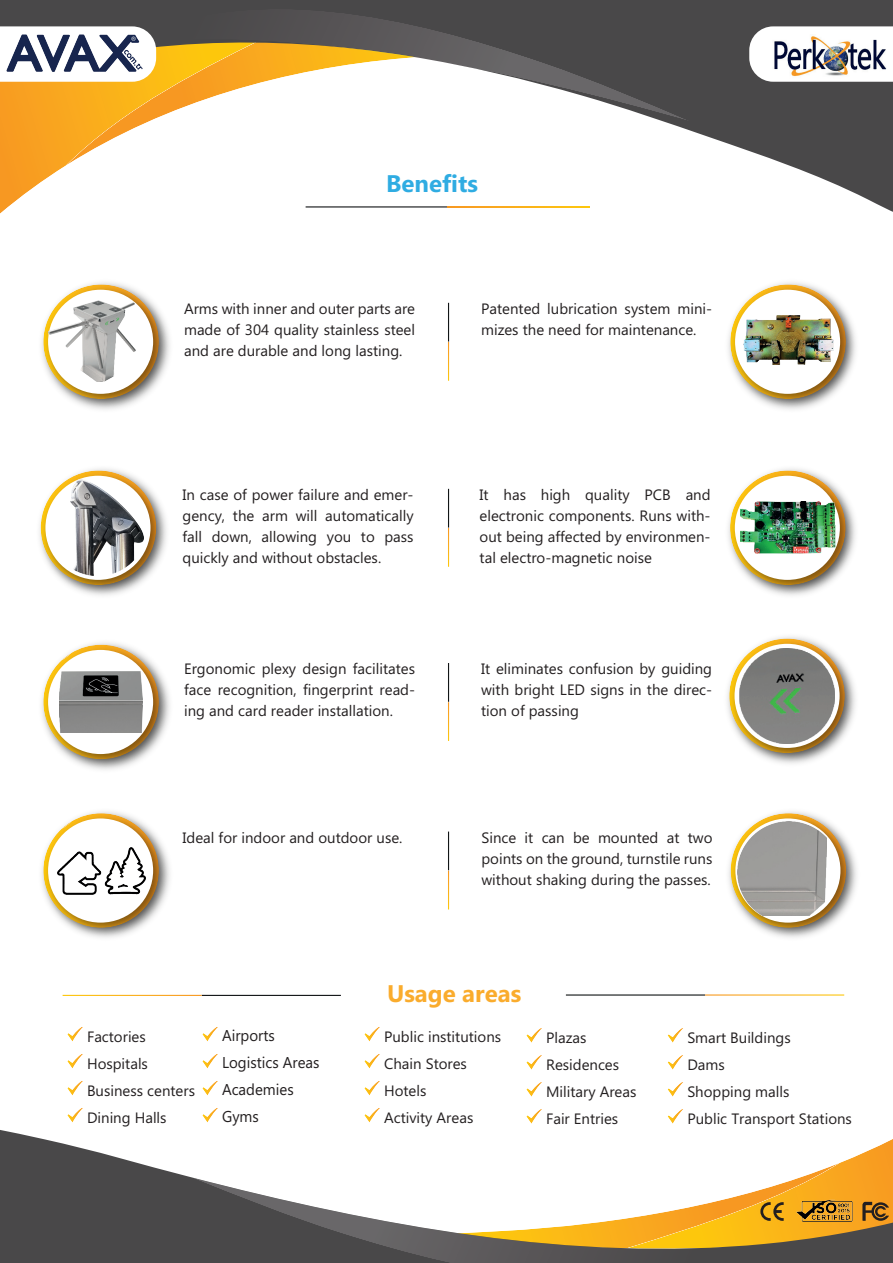
<style>
.page{position:relative;width:893px;height:1263px;background:#fff}
.page>*{position:absolute;margin:0;border:0;box-sizing:border-box;transform-origin:0 0}
.t1{font:700 24px "Microsoft Phags Pa";color:#faac2d}
.t2{font:700 24px "Microsoft Phags Pa";color:#2face2}
.t3{font:15.75px "Microsoft Phags Pa";color:#231f20;scale:.96 1}
.t4{font:15px/21px "Microsoft Phags Pa";color:#231f20;text-align:justify}
</style>
<div class="page">
<svg style="left:67px;top:1027px;width:16px;height:14px"></svg>
<hr style="left:202px;top:995px;width:139px;height:1px;background:#121516">
<hr style="left:566px;top:994px;width:139px;height:1px;background:#121516">
<svg style="left:0;top:0;width:893px;height:214px"></svg>
<svg style="left:120px;top:9px;width:573px;height:113px"></svg>
<svg style="left:0;top:1130px;width:893px;height:133px;fill:#494849"></svg>
<svg style="left:189px;top:1177px;width:575px;height:86px;fill:#514e50"></svg>
<svg style="left:749px;top:26px;width:144px;height:56px"></svg>
<img style="left:772px;top:35px;width:114px;height:43px">
<svg style="left:421px;top:1139px;width:472px;height:111px"></svg>
<img style="left:795px;top:1200px;width:58px;height:22px">
<img style="left:52px;top:282px;width:118px;height:128px">
<div style="left:48px;top:290px;width:105px;height:104px;background:#fff;border-radius:50%"></div>
<img style="left:728px;top:282px;width:128px;height:128px">
<div style="left:735px;top:290px;width:105px;height:104px;background:#fff;border-radius:50%"></div>
<img style="left:743px;top:315px;width:90px;height:50px">
<img style="left:39px;top:468px;width:128px;height:128px">
<div style="left:45px;top:476px;width:106px;height:104px;background:#fff;border-radius:50%"></div>
<img style="left:70px;top:480px;width:74px;height:95px">
<img style="left:728px;top:468px;width:128px;height:128px">
<div style="left:735px;top:476px;width:105px;height:104px;background:#fff;border-radius:50%"></div>
<img style="left:740px;top:502px;width:95px;height:51px">
<img style="left:41px;top:642px;width:129px;height:128px">
<div style="left:48px;top:650px;width:105px;height:104px;background:#fff;border-radius:50%"></div>
<img style="left:59px;top:671px;width:84px;height:62px">
<hr style="left:448px;top:489px;width:1px;height:39px;background:#121516">
<hr style="left:448px;top:303px;width:1px;height:39px;background:#121516">
<hr style="left:448px;top:663px;width:1px;height:39px;background:#121516">
<hr style="left:448px;top:831px;width:1px;height:39px;background:#121516">
<svg style="left:202px;top:1027px;width:16px;height:14px"></svg>
<svg style="left:364px;top:1027px;width:16px;height:14px"></svg>
<svg style="left:526px;top:1028px;width:16px;height:15px"></svg>
<svg style="left:668px;top:1028px;width:15px;height:15px"></svg>
<svg style="left:67px;top:1054px;width:16px;height:14px"></svg>
<svg style="left:202px;top:1054px;width:16px;height:14px"></svg>
<svg style="left:364px;top:1054px;width:16px;height:14px"></svg>
<svg style="left:526px;top:1055px;width:16px;height:15px"></svg>
<svg style="left:668px;top:1055px;width:15px;height:15px"></svg>
<svg style="left:67px;top:1081px;width:16px;height:14px"></svg>
<svg style="left:202px;top:1081px;width:16px;height:14px"></svg>
<svg style="left:364px;top:1081px;width:16px;height:14px"></svg>
<svg style="left:526px;top:1082px;width:16px;height:15px"></svg>
<svg style="left:668px;top:1082px;width:15px;height:15px"></svg>
<svg style="left:67px;top:1108px;width:16px;height:14px"></svg>
<svg style="left:202px;top:1108px;width:16px;height:14px"></svg>
<svg style="left:364px;top:1108px;width:16px;height:14px"></svg>
<svg style="left:526px;top:1109px;width:16px;height:15px"></svg>
<svg style="left:668px;top:1109px;width:15px;height:15px"></svg>
<img style="left:41px;top:811px;width:129px;height:127px">
<div style="left:48px;top:818px;width:105px;height:105px;background:#fff;border-radius:50%"></div>
<img style="left:728px;top:811px;width:129px;height:127px">
<div style="left:735px;top:818px;width:105px;height:105px;background:#fff;border-radius:50%"></div>
<img style="left:738px;top:821px;width:88px;height:95px">
<hr style="left:306px;top:206px;width:141px;height:1px;background:#121516">
<hr style="left:447px;top:206px;width:142px;height:2px;background:#fff">
<svg style="left:0;top:26px;width:156px;height:56px"></svg>
<img style="left:6px;top:34px;width:136px;height:42px">
<img style="left:727px;top:636px;width:129px;height:128px">
<svg style="left:734px;top:644px;width:106px;height:104px"></svg>
<img style="left:739px;top:648px;width:96px;height:95px">
<img style="left:41px;top:300px;width:108px;height:81px">
<img style="left:375px;top:96px;width:42px;height:42px">
<img style="left:57px;top:847px;width:88px;height:47px">
<h1 class="t2" style="left:386px;top:173px;width:93px">Benefits</h1>
<p class="t4" style="left:184px;top:299px;width:233px">Arms with inner and outer parts are made of 304 quality stainless steel and are durable and long lasting.</p>
<p class="t4" style="left:481px;top:299px;width:232px">Patented lubrication system mini&shy;mizes the need for maintenance.</p>
<p class="t4" style="left:183px;top:485px;width:233px">In case of power failure and emer&shy;gency, the arm will automatically fall down, allowing you to pass quickly and without obstacles.</p>
<p class="t4" style="left:184px;top:659px;width:232px">Ergonomic plexy design facilitates face recognition, fingerprint read&shy;ing and card reader installation.</p>
<p class="t4" style="left:183px;top:828px;width:221px">Ideal for indoor and outdoor use.</p>
<p class="t4" style="left:480px;top:485px;width:233px">It has high quality PCB and electronic components. Runs with&shy;out being affected by environmen&shy;tal electro-magnetic noise</p>
<p class="t4" style="left:481px;top:659px;width:233px">It eliminates confusion by guiding with bright LED signs in the direc&shy;tion of passing</p>
<p class="t4" style="left:481px;top:828px;width:233px">Since it can be mounted at two points on the ground, turnstile runs without shaking during the passes.</p>
<h1 class="t1" style="left:387px;top:983px;width:136px">Usage areas</h1>
<p class="t4" style="left:87px;top:1027px;width:60px">Factories</p>
<p class="t3" style="left:222px;top:1029px;width:56px">Airports</p>
<p class="t4" style="left:384px;top:1027px;width:119px">Public institutions</p>
<p class="t4" style="left:546px;top:1028px;width:42px">Plazas</p>
<p class="t4" style="left:687px;top:1028px;width:105px">Smart Buildings</p>
<p class="t4" style="left:87px;top:1054px;width:62px">Hospitals</p>
<p class="t3" style="left:222px;top:1056px;width:103px">Logistics Areas</p>
<p class="t4" style="left:384px;top:1054px;width:84px">Chain Stores</p>
<p class="t4" style="left:546px;top:1055px;width:75px">Residences</p>
<p class="t4" style="left:687px;top:1055px;width:39px">Dams</p>
<p class="t4" style="left:87px;top:1081px;width:110px">Business centers</p>
<p class="t3" style="left:222px;top:1083px;width:76px">Academies</p>
<p class="t4" style="left:384px;top:1081px;width:44px">Hotels</p>
<p class="t4" style="left:546px;top:1082px;width:92px">Military Areas</p>
<p class="t4" style="left:687px;top:1082px;width:104px">Shopping malls</p>
<p class="t4" style="left:87px;top:1108px;width:81px">Dining Halls</p>
<p class="t3" style="left:222px;top:1110px;width:40px">Gyms</p>
<p class="t4" style="left:384px;top:1108px;width:91px">Activity Areas</p>
<p class="t4" style="left:546px;top:1109px;width:74px">Fair Entries</p>
<p class="t4" style="left:687px;top:1109px;width:166px">Public Transport Stations</p>
</div>
